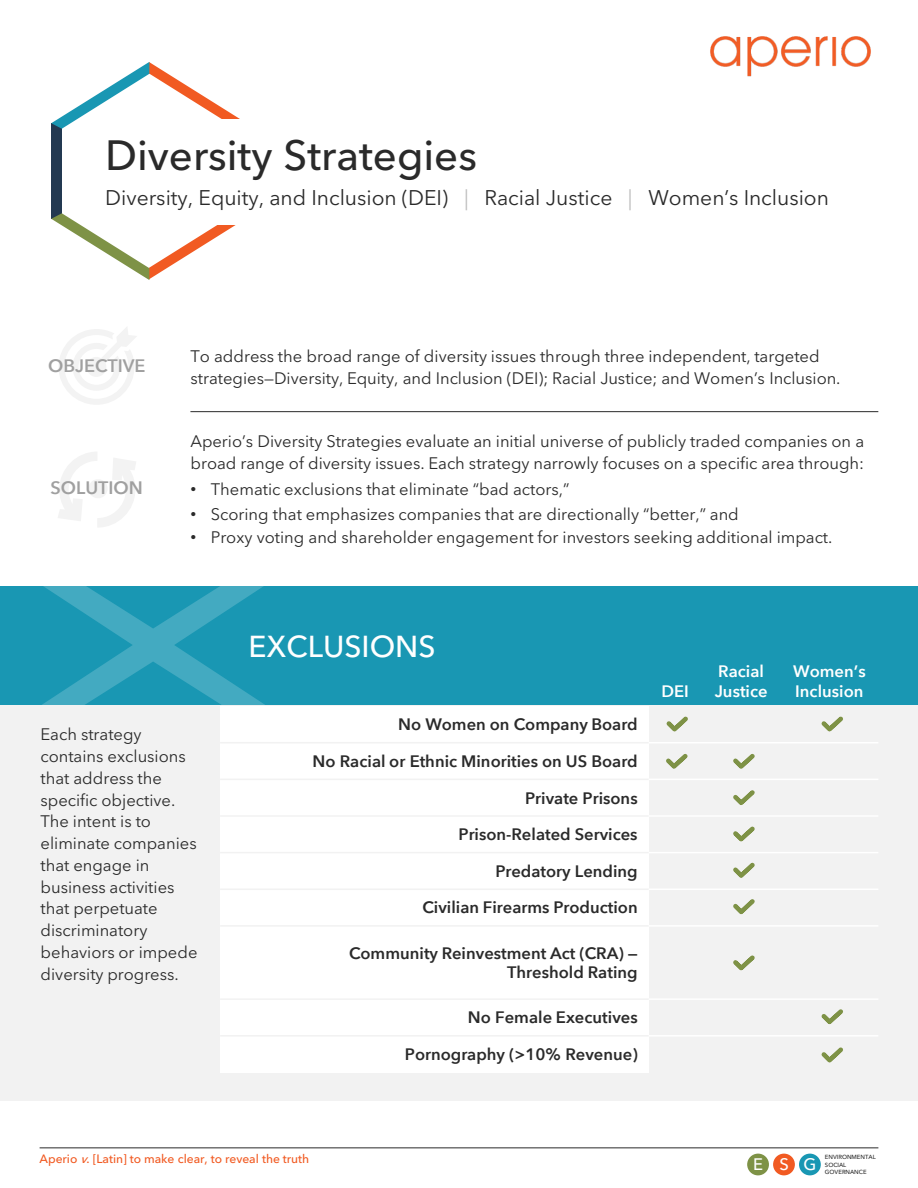
<style>
.page{position:relative;width:918px;height:1188px;background:#fff}
.page>*{position:absolute;margin:0;border:0;box-sizing:border-box;transform-origin:0 0}
.t1{font:500 42px "Avenir Next LT Pro";color:#2a2a2a}
.t2{font:500 30px "Avenir Next LT Pro";color:#fff}
.t3{font:21px "Avenir Next LT Pro";color:#2a2a2a}
.t4{font:600 18px "Avenir Next LT Pro";color:#a0a0a0}
.t5{font:16.5px/21.8px "Avenir Next LT Pro";color:#2a2a2a}
.t6{font:600 16.5px/19.8px "Avenir Next LT Pro";color:#2a2a2a;text-align:right}
.t7{font:600 16.5px/19.8px "Avenir Next LT Pro";color:#fff}
.t8{font:500 16.5px "Avenir Next LT Pro";color:#fff}
.t9{font:500 12px "Avenir Next LT Pro";letter-spacing:-.005em;color:#f15a22}
.t10{font:500 6px/7.2px "Avenir Next LT Pro";letter-spacing:-.005em;color:#2a2a2a}
.s1{color:#bfbfbf}
.s2{font-family:"Arial"}
.s3{font-style:italic}
</style>
<div class="page">
<svg style="left:149px;top:62px;width:91px;height:218px"></svg>
<img style="left:710px;top:36px;width:161px;height:40px">
<hr style="left:40px;top:1147px;width:838px;height:1px;background:#2a2a2a">
<div style="left:747px;top:1154px;width:22px;height:21px;background:#7e9246;border-radius:50%"></div>
<div style="left:773px;top:1154px;width:22px;height:21px;background:#f15a22;border-radius:50%"></div>
<div style="left:799px;top:1154px;width:22px;height:21px;background:#1997b3;border-radius:50%"></div>
<div style="left:51px;top:123px;width:11px;height:96px;background:#233951"></div>
<svg style="left:51px;top:62px;width:98px;height:67px"></svg>
<svg style="left:51px;top:213px;width:98px;height:67px"></svg>
<div style="left:105px;top:119px;width:773px;height:106px;background:#fff"></div>
<svg style="left:59px;top:327px;width:77px;height:77px"></svg>
<svg style="left:58px;top:452px;width:78px;height:75px"></svg>
<hr style="left:190px;top:411px;width:688px;height:1px;background:#2a2a2a">
<div style="left:0;top:586px;width:918px;height:120px;background:#1997b3"></div>
<svg style="left:40px;top:586px;width:226px;height:120px"></svg>
<div style="left:0;top:706px;width:918px;height:395px;background:#f2f2f2"></div>
<div style="left:220px;top:706px;width:429px;height:37px;background:#fff"></div>
<div style="left:220px;top:743px;width:429px;height:36px;background:#fff"></div>
<div style="left:220px;top:779px;width:429px;height:37px;background:#fff"></div>
<div style="left:220px;top:816px;width:429px;height:37px;background:#fff"></div>
<div style="left:220px;top:853px;width:429px;height:36px;background:#fff"></div>
<div style="left:220px;top:889px;width:429px;height:37px;background:#fff"></div>
<div style="left:220px;top:926px;width:429px;height:73px;background:#fff"></div>
<div style="left:220px;top:999px;width:429px;height:37px;background:#fff"></div>
<div style="left:220px;top:1036px;width:429px;height:36px;background:#fff"></div>
<hr style="left:220px;top:742px;width:429px;height:1px;background:#f2f2f2">
<hr style="left:649px;top:742px;width:229px;height:1px;background:#fff">
<hr style="left:220px;top:779px;width:429px;height:1px;background:#f2f2f2">
<hr style="left:649px;top:779px;width:229px;height:1px;background:#fff">
<hr style="left:220px;top:815px;width:429px;height:2px;background:#f2f2f2">
<hr style="left:649px;top:815px;width:229px;height:2px;background:#fff">
<hr style="left:220px;top:852px;width:429px;height:1px;background:#f2f2f2">
<hr style="left:649px;top:852px;width:229px;height:1px;background:#fff">
<hr style="left:220px;top:889px;width:429px;height:1px;background:#f2f2f2">
<hr style="left:649px;top:889px;width:229px;height:1px;background:#fff">
<hr style="left:220px;top:925px;width:429px;height:2px;background:#f2f2f2">
<hr style="left:649px;top:925px;width:229px;height:2px;background:#fff">
<hr style="left:220px;top:998px;width:429px;height:2px;background:#f2f2f2">
<hr style="left:649px;top:998px;width:229px;height:2px;background:#fff">
<hr style="left:220px;top:1035px;width:429px;height:2px;background:#f2f2f2">
<hr style="left:649px;top:1035px;width:229px;height:2px;background:#fff">
<svg style="left:666px;top:716px;width:22px;height:16px"></svg>
<svg style="left:821px;top:716px;width:22px;height:16px"></svg>
<svg style="left:821px;top:1047px;width:22px;height:16px"></svg>
<svg style="left:821px;top:1009px;width:22px;height:16px"></svg>
<svg style="left:733px;top:790px;width:22px;height:15px"></svg>
<svg style="left:733px;top:826px;width:22px;height:16px"></svg>
<svg style="left:733px;top:862px;width:22px;height:16px"></svg>
<svg style="left:733px;top:899px;width:22px;height:16px"></svg>
<svg style="left:733px;top:955px;width:22px;height:16px"></svg>
<svg style="left:666px;top:753px;width:22px;height:16px"></svg>
<svg style="left:733px;top:753px;width:22px;height:16px"></svg>
<p class="t1" style="left:105px;top:130px;width:373px">Diversity Strategies</p>
<p class="t3" style="left:105px;top:185px;width:725px">Diversity, Equity, and Inclusion (DEI) <span class="s1">|</span> Racial Justice <span class="s1">|</span> Women’s Inclusion</p>
<p class="t4" style="left:48px;top:355px;width:99px">OBJECTIVE</p>
<p class="t4" style="left:51px;top:477px;width:94px">SOLUTION</p>
<p class="t5" style="left:190px;top:346px;width:652px">To address the broad range of diversity issues through three independent, targeted strategies—Diversity, Equity, and Inclusion (DEI); Racial Justice; and Women’s Inclusion.</p>
<p class="t5" style="left:190px;top:430px;width:675px">Aperio’s Diversity Strategies evaluate an initial universe of publicly traded companies on a broad range of diversity issues. Each strategy narrowly focuses on a specific area through:</p>
<p class="t5" style="left:190px;top:479px;width:380px"><span class="s2">•</span> Thematic exclusions that eliminate “bad actors,”</p>
<p class="t5" style="left:190px;top:503px;width:550px"><span class="s2">•</span> Scoring that emphasizes companies that are directionally “better,” and</p>
<p class="t5" style="left:190px;top:527px;width:644px"><span class="s2">•</span> Proxy voting and shareholder engagement for investors seeking additional impact.</p>
<p class="t2" style="left:248px;top:628px;width:189px">EXCLUSIONS</p>
<p class="t7" style="left:662px;top:681px;width:29px">DEI</p>
<p class="t7" style="left:715px;top:661px;width:55px">Racial<br>Justice</p>
<p class="t7" style="left:793px;top:661px;width:74px">Women’s<br>Inclusion</p>
<p class="t5" style="left:41px;top:724px;width:159px">Each strategy contains exclusions that address the specific objective.<br>The intent is to eliminate companies that engage in business activities that perpetuate discriminatory behaviors or impede diversity progress.</p>
<p class="t6" style="left:398px;top:715px;width:241px">No Women on Company Board</p>
<p class="t6" style="left:313px;top:751px;width:327px">No Racial or Ethnic Minorities on US Board</p>
<p class="t6" style="left:525px;top:788px;width:114px">Private Prisons</p>
<p class="t6" style="left:459px;top:824px;width:181px">Prison-Related Services</p>
<p class="t6" style="left:495px;top:861px;width:144px">Predatory Lending</p>
<p class="t6" style="left:422px;top:898px;width:217px">Civilian Firearms Production</p>
<p class="t6" style="left:349px;top:943px;width:290px">Community Reinvestment Act (CRA) —<br>Threshold Rating</p>
<p class="t6" style="left:468px;top:1008px;width:171px">No Female Executives</p>
<p class="t6" style="left:405px;top:1044px;width:234px">Pornography (&gt;10% Revenue)</p>
<p class="t9" style="left:40px;top:1152px;width:271px">Aperio <span class="s3">v</span>. [Latin] to make clear, to reveal the truth</p>
<p class="t10" style="left:825px;top:1154px;width:52px">ENVIRONMENTAL<br>SOCIAL</p>
<p class="t8" style="left:753px;top:1155px;width:65px">ESG</p>
<p class="t10" style="left:825px;top:1168px;width:43px">GOVERNANCE</p>
</div>
